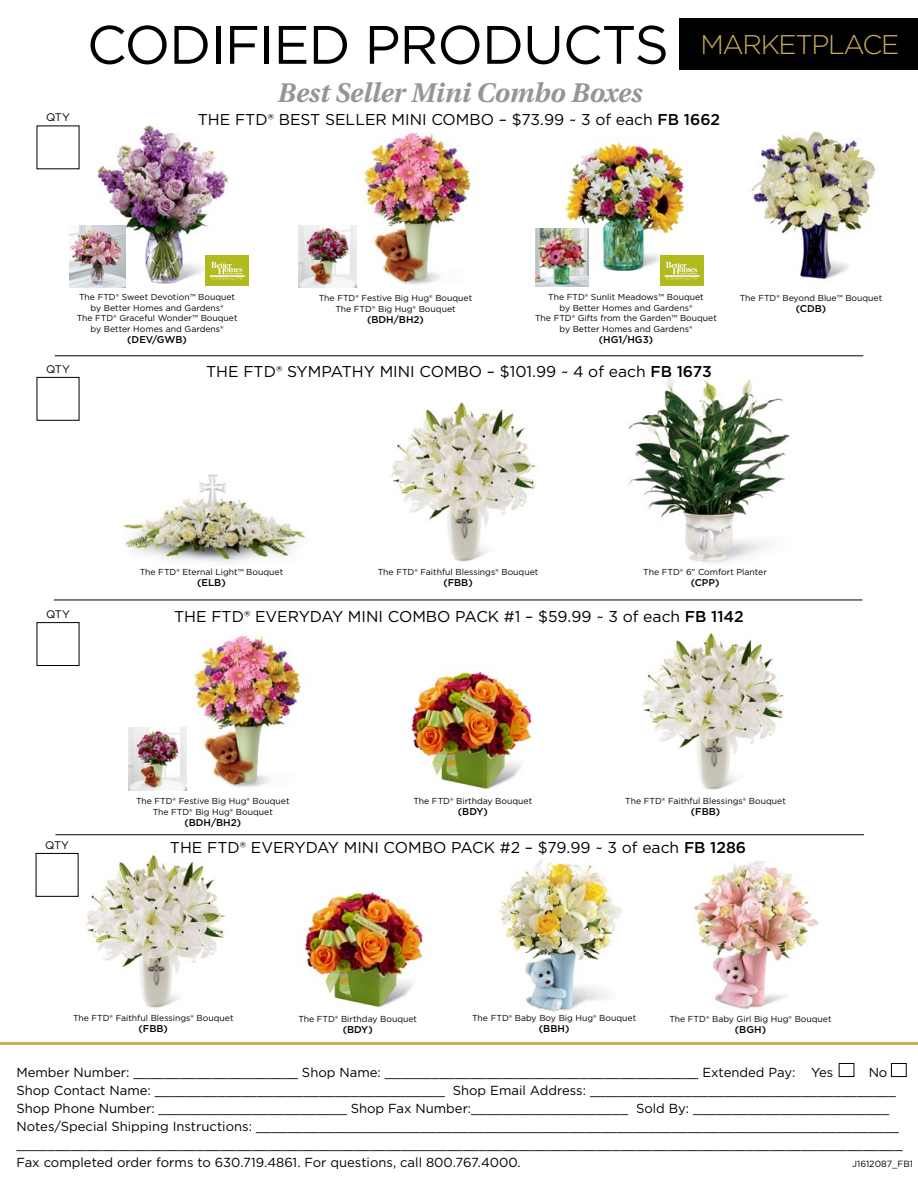
<style>
.page{position:relative;width:918px;height:1188px;background:#fff}
.page>*{position:absolute;margin:0;border:0;box-sizing:border-box;transform-origin:0 0}
.t1{font:54px "Gotham";letter-spacing:-.02em;color:#000}
.t2{font:italic 700 27px "Heuristica";color:#939598}
.t3{font:15.6px "Gotham";color:#000}
.t4{font:13.05px/18px "Gotham";color:#000}
.t5{font:10.95px "Gotham";letter-spacing:-.025em;color:#000}
.t6{font:500 9.9px "Gotham";color:#000}
.t7{font:9px "Gotham";color:#000}
.t8{font:8.7px/10.9px "Gotham";color:#000;text-align:center}
.s1{font-weight:500}
</style>
<div class="page">
<div style="left:679px;top:18px;width:239px;height:51px;background:#000"></div>
<div style="left:839px;top:1063px;width:15px;height:14px;border:1px solid #000"></div>
<div style="left:891px;top:1063px;width:16px;height:14px;border:1px solid #000"></div>
<hr style="left:0;top:1042px;width:918px;height:3px;background:#caad59">
<img style="left:356px;top:132px;width:115px;height:156px">
<img style="left:298px;top:225px;width:58px;height:63px">
<img style="left:547px;top:142px;width:157px;height:129px">
<img style="left:628px;top:373px;width:162px;height:190px">
<img style="left:535px;top:229px;width:54px;height:57px">
<img style="left:97px;top:125px;width:147px;height:163px">
<img style="left:123px;top:474px;width:184px;height:91px">
<img style="left:390px;top:402px;width:146px;height:160px">
<img style="left:751px;top:131px;width:125px;height:148px">
<div style="left:36px;top:377px;width:44px;height:44px;border:1px solid #000"></div>
<img style="left:69px;top:225px;width:56px;height:63px">
<hr style="left:55px;top:355px;width:808px;height:1px;background:#000">
<div style="left:205px;top:256px;width:44px;height:30px;background:#b2bb1e"></div>
<hr style="left:210px;top:276px;width:35px;height:1px;background:#fff">
<svg style="left:211px;top:262px;width:32px;height:18px"></svg>
<div style="left:660px;top:256px;width:44px;height:30px;background:#b2bb1e"></div>
<hr style="left:665px;top:276px;width:34px;height:1px;background:#fff">
<svg style="left:666px;top:262px;width:32px;height:18px"></svg>
<img style="left:180px;top:635px;width:122px;height:156px">
<img style="left:411px;top:671px;width:121px;height:119px">
<div style="left:36px;top:622px;width:44px;height:44px;border:1px solid #000"></div>
<img style="left:129px;top:728px;width:57px;height:62px">
<img style="left:641px;top:633px;width:144px;height:157px">
<hr style="left:54px;top:600px;width:808px;height:1px;background:#000">
<hr style="left:55px;top:834px;width:809px;height:1px;background:#000">
<img style="left:75px;top:852px;width:150px;height:156px">
<img style="left:499px;top:859px;width:123px;height:153px">
<img style="left:694px;top:861px;width:125px;height:148px">
<img style="left:305px;top:892px;width:122px;height:116px">
<div style="left:36px;top:853px;width:43px;height:44px;border:1px solid #000"></div>
<h1 class="t1" style="left:87px;top:10px;width:814px">CODIFIED PRODUCTS <sup>MARKETPLACE</sup></h1>
<p class="t5" style="left:46px;top:110px;width:25px">QTY</p>
<h2 class="t2" style="left:277px;top:72px;width:366px">Best Seller Mini Combo Boxes</h2>
<p class="t3" style="left:198px;top:110px;width:524px">THE FTD® BEST SELLER MINI COMBO – $73.99 ~ 3 of each <span class="s1">FB 1662</span></p>
<p class="t8" style="left:79px;top:292px;width:158px">The FTD® Sweet Devotion™ Bouquet by Better Homes and Gardens®</p>
<p class="t8" style="left:77px;top:312px;width:162px">The FTD® Graceful Wonder™ Bouquet by Better Homes and Gardens®</p>
<p class="t6" style="left:127px;top:333px;width:61px">(DEV/GWB)</p>
<p class="t8" style="left:319px;top:292px;width:155px">The FTD® Festive Big Hug® Bouquet<br>The FTD® Big Hug® Bouquet</p>
<p class="t6" style="left:367px;top:313px;width:58px">(BDH/BH2)</p>
<p class="t8" style="left:548px;top:292px;width:157px">The FTD® Sunlit Meadows™ Bouquet by Better Homes and Gardens®</p>
<p class="t8" style="left:535px;top:312px;width:183px">The FTD® Gifts from the Garden™ Bouquet by Better Homes and Gardens®</p>
<p class="t6" style="left:599px;top:333px;width:56px">(HG1/HG3)</p>
<p class="t5" style="left:46px;top:362px;width:25px">QTY</p>
<p class="t3" style="left:206px;top:361px;width:507px">THE FTD® SYMPATHY MINI COMBO – $101.99 ~ 4 of each <span class="s1">FB 1673</span></p>
<p class="t8" style="left:740px;top:292px;width:144px">The FTD® Beyond Blue™ Bouquet</p>
<p class="t6" style="left:796px;top:302px;width:32px">(CDB)</p>
<p class="t5" style="left:46px;top:607px;width:25px">QTY</p>
<p class="t8" style="left:140px;top:567px;width:145px">The FTD® Eternal Light™ Bouquet</p>
<p class="t6" style="left:197px;top:576px;width:30px">(ELB)</p>
<p class="t8" style="left:378px;top:567px;width:162px">The FTD® Faithful Blessings® Bouquet</p>
<p class="t6" style="left:443px;top:576px;width:31px">(FBB)</p>
<p class="t8" style="left:643px;top:567px;width:125px">The FTD® 6" Comfort Planter</p>
<p class="t6" style="left:691px;top:576px;width:30px">(CPP)</p>
<p class="t3" style="left:174px;top:606px;width:571px">THE FTD® EVERYDAY MINI COMBO PACK #1 – $59.99 ~ 3 of each <span class="s1">FB 1142</span></p>
<p class="t8" style="left:136px;top:795px;width:155px">The FTD® Festive Big Hug® Bouquet<br>The FTD® Big Hug® Bouquet</p>
<p class="t6" style="left:184px;top:816px;width:58px">(BDH/BH2)</p>
<p class="t8" style="left:413px;top:795px;width:120px">The FTD® Birthday Bouquet</p>
<p class="t6" style="left:458px;top:805px;width:31px">(BDY)</p>
<p class="t8" style="left:625px;top:795px;width:162px">The FTD® Faithful Blessings® Bouquet</p>
<p class="t6" style="left:691px;top:805px;width:31px">(FBB)</p>
<p class="t5" style="left:45px;top:838px;width:25px">QTY</p>
<p class="t3" style="left:170px;top:837px;width:578px">THE FTD® EVERYDAY MINI COMBO PACK #2 – $79.99 ~ 3 of each <span class="s1">FB 1286</span></p>
<p class="t8" style="left:73px;top:1012px;width:162px">The FTD® Faithful Blessings® Bouquet</p>
<p class="t6" style="left:139px;top:1022px;width:31px">(FBB)</p>
<p class="t8" style="left:298px;top:1014px;width:120px">The FTD® Birthday Bouquet</p>
<p class="t6" style="left:343px;top:1023px;width:31px">(BDY)</p>
<p class="t8" style="left:472px;top:1012px;width:166px">The FTD® Baby Boy Big Hug® Bouquet</p>
<p class="t6" style="left:539px;top:1022px;width:32px">(BBH)</p>
<p class="t8" style="left:669px;top:1014px;width:164px">The FTD® Baby Girl Big Hug® Bouquet</p>
<p class="t6" style="left:735px;top:1023px;width:33px">(BGH)</p>
<p class="t4" style="left:16px;top:1063px;width:818px">Member Number: _____________________ Shop Name: ________________________________________ Extended Pay: Yes</p>
<p class="t4" style="left:16px;top:1063px;width:888px;text-indent:852px">No Shop Contact Name: _____________________________________ Shop Email Address: _______________________________________ Shop Phone Number: ________________________ Shop Fax Number:____________________ Sold By: _________________________ Notes/Special Shipping Instructions: __________________________________________________________________________________ _________________________________________________________________________________________________________________ Fax completed order forms to 630.719.4861. For questions, call 800.767.4000.</p>
<p class="t7" style="left:852px;top:1158px;width:62px">J1612087_FB1</p>
</div>
